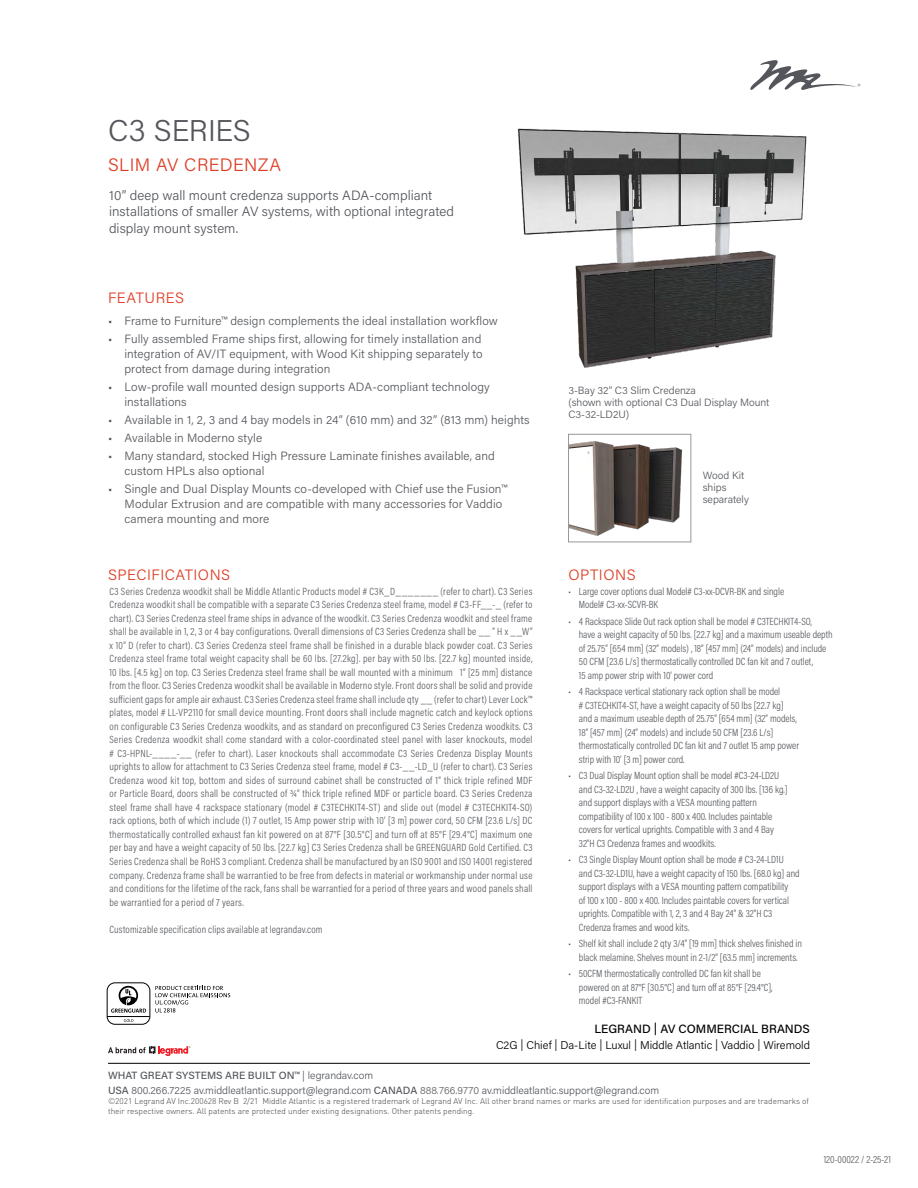
<style>
.page{position:relative;width:918px;height:1188px;background:#fff}
.page>*{position:absolute;margin:0;border:0;box-sizing:border-box;transform-origin:0 0}
.t1{font:300 30px "Acumin Pro";letter-spacing:-.005em;color:#54565b}
.t2{font:300 18px "Acumin Pro";letter-spacing:.025em;color:#dd3c24}
.t3{font:300 15px "Acumin Pro";letter-spacing:.035em;color:#dd3c24}
.t4{font:300 13.5px/16.5px "Acumin Pro";letter-spacing:.005em;color:#54565b}
.t5{font:300 12px/15px "Acumin Pro";letter-spacing:.01em;color:#54565b}
.t6{font:500 12px "Acumin Pro";color:#000}
.t7{font:300 11.25px "Acumin Pro";color:#000}
.t8{font:300 10.5px/13.5px "Acumin Pro Cond";color:#54565b}
.t9{font:300 10.5px/12px "Acumin Pro";color:#54565b}
.t10{font:300 8.25px/9.9px "DIN Pro";color:#414042}
.s1{font-weight:500}
.s2{color:#606165}
</style>
<div class="page">
<img style="left:517px;top:128px;width:290px;height:240px">
<div style="left:107px;top:983px;width:43px;height:42px;border:1px solid #000;border-radius:8px"></div>
<hr style="left:107px;top:1016px;width:43px;height:1px;background:#000">
<svg style="left:124px;top:1019px;width:9px;height:3px"></svg>
<svg style="left:111px;top:986px;width:35px;height:27px"></svg>
<svg style="left:155px;top:986px;width:75px;height:26px"></svg>
<svg style="left:750px;top:60px;width:110px;height:30px"></svg>
<img style="left:570px;top:441px;width:112px;height:95px">
<div style="left:568px;top:434px;width:123px;height:108px;border:1px solid #9a969a"></div>
<hr style="left:108px;top:1063px;width:702px;height:1px;background:#000">
<svg style="left:108px;top:1046px;width:82px;height:10px"></svg>
<h1 class="t1" style="left:108px;top:110px;width:144px">C3 SERIES</h1>
<h2 class="t2" style="left:108px;top:152px;width:175px">SLIM AV CREDENZA</h2>
<p class="t4" style="left:109px;top:186px;width:346px">10” deep wall mount credenza supports ADA-compliant installations of smaller AV systems, with optional integrated display mount system.</p>
<h3 class="t3" style="left:108px;top:287px;width:78px">FEATURES</h3>
<p class="t5" style="left:108px;top:313px;width:391px">• Frame to Furniture™ design complements the ideal installation workflow</p>
<p class="t5" style="left:124px;top:331px;width:360px;text-align:justify;text-indent:-16px">• Fully assembled Frame ships first, allowing for timely installation and integration of AV/IT equipment, with Wood Kit shipping separately to protect from damage during integration</p>
<p class="t5" style="left:124px;top:379px;width:367px;text-indent:-16px">• Low-profile wall mounted design supports ADA-compliant technology installations</p>
<p class="t5" style="left:108px;top:412px;width:423px">• Available in 1, 2, 3 and 4 bay models in 24” (610 mm) and 32” (813 mm) heights</p>
<p class="t5" style="left:108px;top:430px;width:156px">• Available in Moderno style</p>
<p class="t5" style="left:124px;top:448px;width:372px;text-indent:-16px">• Many standard, stocked High Pressure Laminate finishes available, and custom HPLs also optional</p>
<p class="t5" style="left:124px;top:481px;width:384px;text-indent:-16px">• Single and Dual Display Mounts co-developed with Chief use the Fusion™<br>Modular Extrusion and are compatible with many accessories for Vaddio camera mounting and more</p>
<p class="t9" style="left:568px;top:384px;width:203px">3-Bay 32” C3 Slim Credenza<br>(shown with optional C3 Dual Display Mount<br>C3-32-LD2U)</p>
<p class="t9" style="left:703px;top:469px;width:48px">Wood Kit ships separately</p>
<h3 class="t3" style="left:108px;top:565px;width:124px">SPECIFICATIONS</h3>
<h3 class="t3" style="left:568px;top:565px;width:69px">OPTIONS</h3>
<p class="t8" style="left:110px;top:584px;width:425px;text-align:justify">C3 Series Credenza woodkit shall be Middle Atlantic Products model # C3K_D_______ (refer to chart). C3 Series Credenza woodkit shall be compatible with a separate C3 Series Credenza steel frame, model # C3-FF__-_ (refer to chart). C3 Series Credenza steel frame ships in advance of the woodkit. C3 Series Credenza woodkit and steel frame shall be available in 1, 2, 3 or 4 bay configurations. Overall dimensions of C3 Series Credenza shall be __ ” H x __W” x 10” D (refer to chart). C3 Series Credenza steel frame shall be finished in a durable black powder coat. C3 Series Credenza steel frame total weight capacity shall be 60 lbs. [27.2kg]. per bay with 50 lbs. [22.7 kg] mounted inside, 10 lbs. [4.5 kg] on top. C3 Series Credenza steel frame shall be wall mounted with a minimum 1” [25 mm] distance from the floor. C3 Series Credenza woodkit shall be available in Moderno style. Front doors shall be solid and provide sufficient gaps for ample air exhaust. C3 Series Credenza steel frame shall include qty __ (refer to chart) Lever Lock™ plates, model # LL-VP2110 for small device mounting. Front doors shall include magnetic catch and keylock options on configurable C3 Series Credenza woodkits, and as standard on preconfigured C3 Series Credenza woodkits. C3<br>Series Credenza woodkit shall come standard with a color-coordinated steel panel with laser knockouts, model # C3-HPNL-____-__ (refer to chart). Laser knockouts shall accommodate C3 Series Credenza Display Mounts uprights to allow for attachment to C3 Series Credenza steel frame, model # C3-__-LD_U (refer to chart). C3 Series Credenza wood kit top, bottom and sides of surround cabinet shall be constructed of 1” thick triple refined MDF or Particle Board, doors shall be constructed of ¾” thick triple refined MDF or particle board. C3 Series Credenza steel frame shall have 4 rackspace stationary (model # C3TECHKIT4-ST) and slide out (model # C3TECHKIT4-SO) rack options, both of which include (1) 7 outlet, 15 Amp power strip with 10’ [3 m] power cord, 50 CFM [23.6 L/s] DC thermostatically controlled exhaust fan kit powered on at 87°F [30.5°C] and turn off at 85°F [29.4°C] maximum one per bay and have a weight capacity of 50 lbs. [22.7 kg] C3 Series Credenza shall be GREENGUARD Gold Certified. C3<br>Series Credenza shall be RoHS 3 compliant. Credenza shall be manufactured by an ISO 9001 and ISO 14001 registered company. Credenza frame shall be warrantied to be free from defects in material or workmanship under normal use and conditions for the lifetime of the rack, fans shall be warrantied for a period of three years and wood panels shall be warrantied for a period of 7 years.</p>
<p class="t8" style="left:110px;top:922px;width:215px">Customizable specification clips available at legrandav.com</p>
<p class="t8" style="left:579px;top:584px;width:207px;text-indent:-10px">• Large cover options dual Model# C3-xx-DCVR-BK and single<br>Model# C3-xx-SCVR-BK</p>
<p class="t8" style="left:579px;top:614px;width:255px;text-indent:-10px">• 4 Rackspace Slide Out rack option shall be model # C3TECHKIT4-SO,<br>have a weight capacity of 50 lbs. [22.7 kg] and a maximum useable depth of 25.75” [654 mm] (32” models) , 18” [457 mm] (24” models) and include 50 CFM [23.6 L/s] thermostatically controlled DC fan kit and 7 outlet,<br>15 amp power strip with 10’ power cord</p>
<p class="t8" style="left:579px;top:684px;width:222px;text-indent:-10px">• 4 Rackspace vertical stationary rack option shall be model<br># C3TECHKIT4-ST, have a weight capacity of 50 lbs [22.7 kg] and a maximum useable depth of 25.75” [654 mm] (32” models, 18” [457 mm] (24” models) and include 50 CFM [23.6 L/s] thermostatically controlled DC fan kit and 7 outlet 15 amp power strip with 10’ [3 m] power cord.</p>
<p class="t8" style="left:579px;top:768px;width:210px;text-indent:-10px">• C3 Dual Display Mount option shall be model #C3-24-LD2U and C3-32-LD2U , have a weight capacity of 300 lbs. [136 kg.] and support displays with a VESA mounting pattern compatibility of 100 x 100 - 800 x 400. Includes paintable covers for vertical uprights. Compatible with 3 and 4 Bay 32”H C3 Credenza frames and woodkits.</p>
<p class="t8" style="left:579px;top:853px;width:222px;text-indent:-10px">• C3 Single Display Mount option shall be mode # C3-24-LD1U and C3-32-LD1U, have a weight capacity of 150 lbs. [68.0 kg] and support displays with a VESA mounting pattern compatibility<br>of 100 x 100 - 800 x 400. Includes paintable covers for vertical uprights. Compatible with 1, 2, 3 and 4 Bay 24” &amp; 32”H C3<br>Credenza frames and wood kits.</p>
<p class="t8" style="left:568px;top:937px;width:235px;text-align:center">• Shelf kit shall include 2 qty 3/4” [19 mm] thick shelves finished in black melamine. Shelves mount in 2-1/2” [63.5 mm] increments.</p>
<p class="t8" style="left:579px;top:967px;width:195px;text-indent:-10px">• 50CFM thermostatically controlled DC fan kit shall be powered on at 87°F [30.5°C] and turn off at 85°F [29.4°C], model #C3-FANKIT</p>
<p class="t6" style="left:595px;top:1020px;width:217px">LEGRAND | AV COMMERCIAL BRANDS</p>
<p class="t7" style="left:496px;top:1038px;width:315px">C2G | Chief | Da-Lite | Luxul | Middle Atlantic | Vaddio | Wiremold</p>
<p class="t9" style="left:108px;top:1068px;width:553px;line-height:14.4px"><span class="s1">WHAT GREAT SYSTEMS ARE BUILT ON™</span> | legrandav.com<br><span class="s1">USA</span> 800.266.7225 av.middleatlantic.support@legrand.com <span class="s1">CANADA</span> <span class="s2">888.766.9770</span> av.middleatlantic.support@legrand.com</p>
<p class="t10" style="left:108px;top:1096px;width:703px">©2021 Legrand AV Inc.200628 Rev B 2/21 Middle Atlantic is a registered trademark of Legrand AV Inc. All other brand names or marks are used for identification purposes and are trademarks of their respective owners. All patents are protected under existing designations. Other patents pending.</p>
<p class="t8" style="left:824px;top:1153px;width:69px">120-00022 / 2-25-21</p>
</div>
